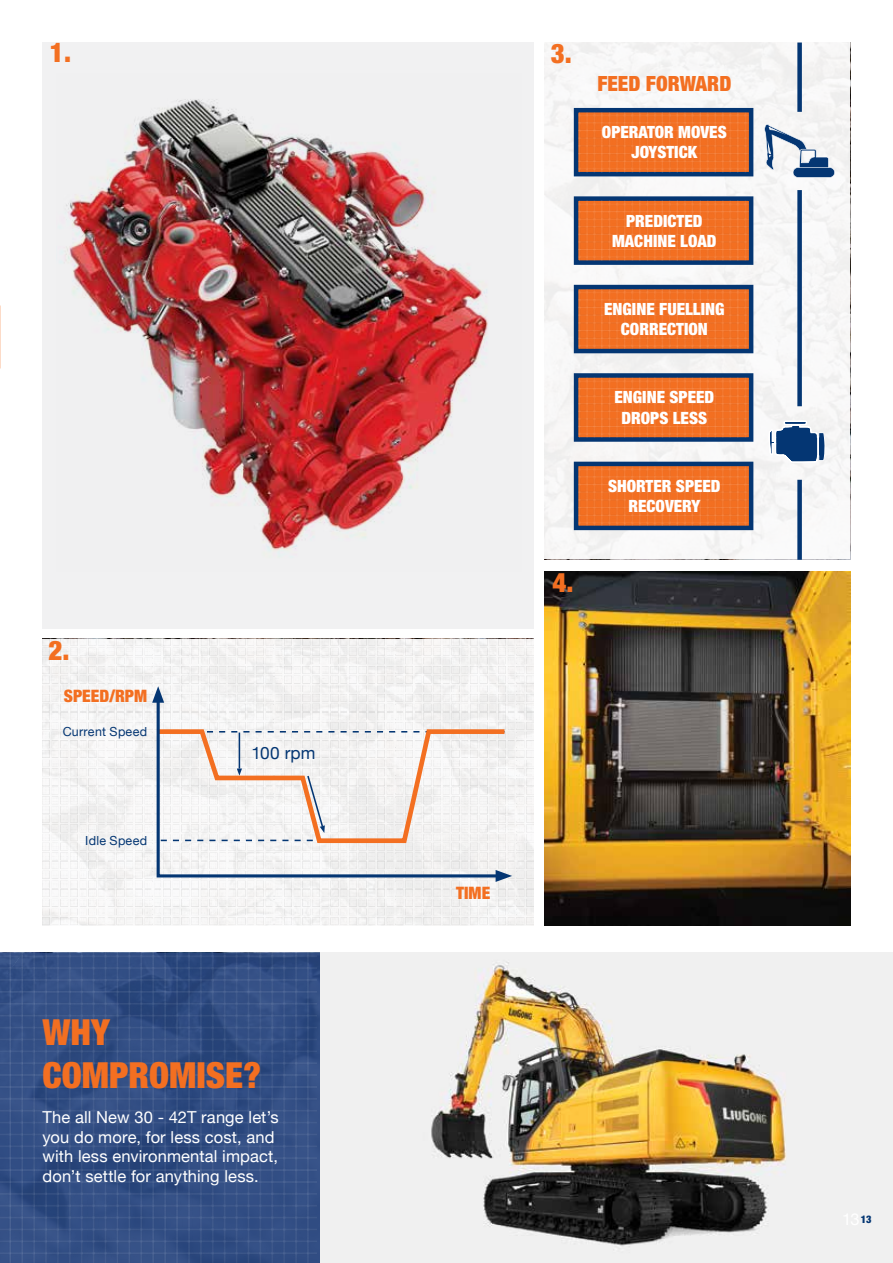
<style>
.page{position:relative;width:893px;height:1263px;background:#fff}
.page>*{position:absolute;margin:0;border:0;box-sizing:border-box;transform-origin:0 0}
.t1{font:900 condensed 36px/43.2px "Helvetica Neue LT Pro";color:#f36f21}
.t2{font:900 condensed 27px "Helvetica Neue LT Pro";color:#f36f21}
.t3{font:900 condensed 21px "Helvetica Neue LT Pro";color:#f36f21}
.t4{font:900 condensed 17.25px "Helvetica Neue LT Pro";color:#f36f21}
.t5{font:17.25px "Helvetica Neue";letter-spacing:.01em;color:#043673}
.t6{font:900 condensed 16.95px/20.2px "Helvetica Neue LT Pro";color:#fff;text-align:center}
.t7{font:16.5px/19.5px "Helvetica Neue";letter-spacing:.01em;color:#fff}
.t8{font:12.45px "Helvetica Neue";letter-spacing:.02em;color:#043673}
</style>
<div class="page">
<img style="left:0;top:952px;width:317px;height:311px">
<div style="left:43px;top:43px;width:491px;height:586px;background:#f1f1f2"></div>
<div style="left:544px;top:43px;width:306px;height:516px;background:#f7f7f7"></div>
<div style="left:574px;top:108px;width:179px;height:68px;background:#043673"></div>
<img style="left:578px;top:112px;width:171px;height:60px">
<div style="left:43px;top:639px;width:491px;height:286px;background:#f4f4f3"></div>
<img style="left:60px;top:99px;width:428px;height:458px">
<img style="left:321px;top:952px;width:572px;height:311px">
<hr style="left:0;top:0;width:1px;height:325px;background:#043673">
<img style="left:544px;top:571px;width:306px;height:354px">
<svg style="left:155px;top:694px;width:350px;height:185px"></svg>
<svg style="left:152px;top:686px;width:12px;height:17px"></svg>
<svg style="left:496px;top:870px;width:16px;height:12px"></svg>
<svg style="left:574px;top:196px;width:179px;height:69px;background:#163f75"></svg>
<div style="left:574px;top:285px;width:179px;height:68px;background:#043673"></div>
<svg style="left:574px;top:373px;width:179px;height:69px;background:#163f75"></svg>
<div style="left:574px;top:462px;width:179px;height:68px;background:#043673"></div>
<div style="left:797px;top:43px;width:5px;height:69px;background:#043673"></div>
<div style="left:797px;top:190px;width:5px;height:216px;background:#043673"></div>
<div style="left:797px;top:480px;width:5px;height:80px;background:#043673"></div>
<img style="left:578px;top:201px;width:171px;height:59px">
<img style="left:578px;top:289px;width:171px;height:60px">
<img style="left:578px;top:378px;width:171px;height:59px">
<img style="left:578px;top:466px;width:171px;height:60px">
<svg style="left:764px;top:124px;width:71px;height:54px"></svg>
<svg style="left:770px;top:422px;width:55px;height:40px"></svg>
<h2 class="t2" style="left:50px;top:36px;width:23px">1.</h2>
<h2 class="t2" style="left:551px;top:37px;width:23px">3.</h2>
<h2 class="t2" style="left:49px;top:634px;width:23px">2.</h2>
<p class="t4" style="left:64px;top:685px;width:85px">SPEED/RPM</p>
<p class="t8" style="left:63px;top:724px;width:86px">Current Speed</p>
<p class="t5" style="left:252px;top:743px;width:65px">100 rpm</p>
<h2 class="t2" style="left:552px;top:566px;width:23px">4.</h2>
<p class="t3" style="left:597px;top:71px;width:136px">FEED FORWARD</p>
<p class="t6" style="left:602px;top:122px;width:126px">OPERATOR MOVES<br>JOYSTICK</p>
<p class="t6" style="left:612px;top:210px;width:106px">PREDICTED<br>MACHINE LOAD</p>
<p class="t6" style="left:604px;top:299px;width:122px">ENGINE FUELLING<br>CORRECTION</p>
<p class="t6" style="left:614px;top:387px;width:101px">ENGINE SPEED<br>DROPS LESS</p>
<p class="t6" style="left:608px;top:476px;width:114px">SHORTER SPEED<br>RECOVERY</p>
<p class="t8" style="left:85px;top:833px;width:63px">Idle Speed</p>
<p class="t4" style="left:456px;top:883px;width:36px">TIME</p>
<h1 class="t1" style="left:43px;top:1010px;width:220px">WHY<br>COMPROMISE?</h1>
<p class="t7" style="left:43px;top:1107px;width:238px">The all New 30 - 42T range let’s you do more, for less cost, and with less environmental impact, don’t settle for anything less.</p>
<p class="t7" style="left:842px;top:1209px;width:31px">13<sup>13</sup></p>
</div>
